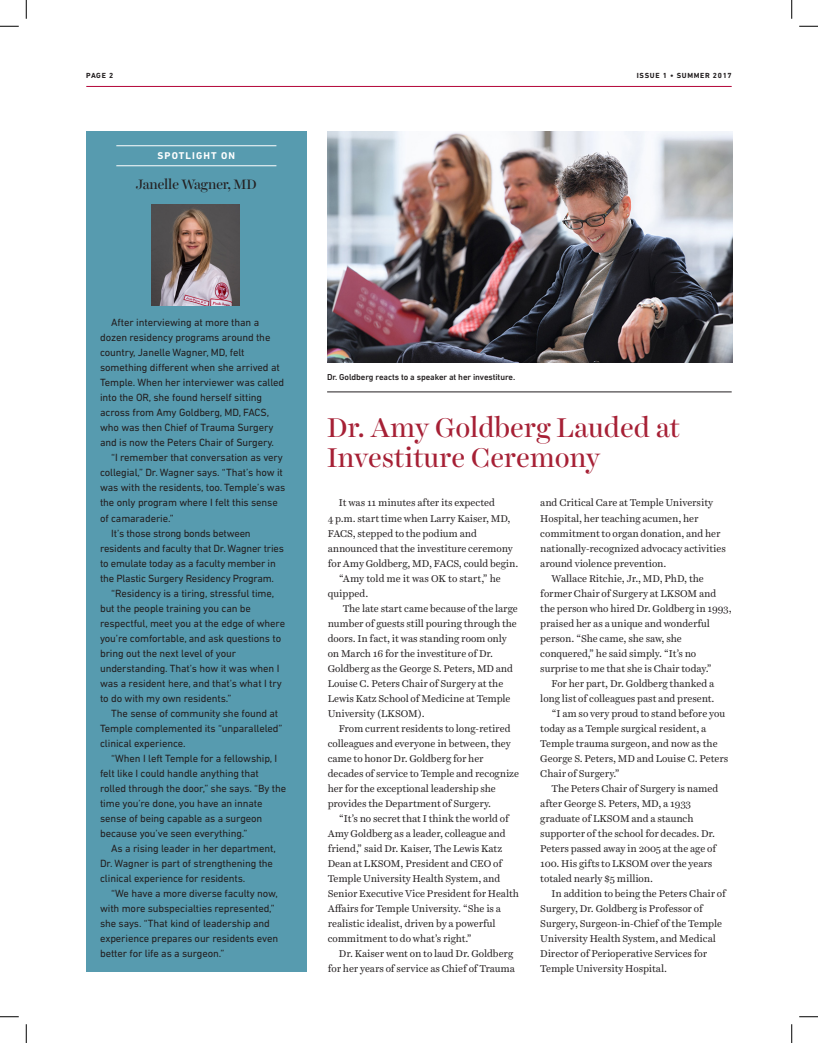
<style>
.page{position:relative;width:818px;height:1043px;background:#fff}
.page>*{position:absolute;margin:0;border:0;box-sizing:border-box;transform-origin:0 0}
.Head__18_20{font:27.5px "Harriet Display";letter-spacing:.01em;color:#a62035}
.Head_k_o__16_20{font:13.75px "Harriet Display";letter-spacing:-.01em;color:#231f20}
.Chair_Title{font:10.62px/15px "DIN Next LT Pro";letter-spacing:-.01em;color:#231f20}
.Body__8_12{font:10px/15px "Harriet Text";letter-spacing:-.01em;color:#231f20}
.t1{font:700 10px "DIN Next LT Pro";letter-spacing:.11em;color:#fff}
.t2{font:500 8.75px "DIN Next LT Pro";letter-spacing:-.01em;color:#231f20}
.t3{font:700 7.5px "DIN Next LT Pro";letter-spacing:.09em;color:#231f20}
</style>
<div class="page">
<img style="left:328px;top:132px;width:404px;height:230px">
<hr style="left:86px;top:86px;width:645px;height:1px;background:#b30437">
<hr style="left:327px;top:392px;width:404px;height:1px;background:#231f20">
<div style="left:86px;top:131px;width:220px;height:840px;background:#579baf"></div>
<hr style="left:116px;top:165px;width:160px;height:1px;background:#fff">
<hr style="left:116px;top:145px;width:160px;height:1px;background:#fff">
<img style="left:151px;top:204px;width:88px;height:102px">
<svg style="left:0;top:25px;width:19px;height:2px"></svg>
<svg style="left:799px;top:25px;width:19px;height:2px"></svg>
<svg style="left:0;top:1016px;width:19px;height:1px"></svg>
<svg style="left:799px;top:1016px;width:19px;height:1px"></svg>
<svg style="left:25px;top:0;width:2px;height:19px"></svg>
<svg style="left:25px;top:1024px;width:2px;height:18px"></svg>
<svg style="left:791px;top:0;width:1px;height:19px"></svg>
<svg style="left:791px;top:1024px;width:1px;height:18px"></svg>
<p class="t3" style="left:86px;top:71px;width:28px">PAGE 2</p>
<p class="t3" style="left:637px;top:71px;width:96px">ISSUE 1 • SUMMER 2017</p>
<p class="t1" style="left:157px;top:150px;width:79px">SPOTLIGHT ON</p>
<p class="Head_k_o__16_20" style="left:136px;top:174px;width:122px">Janelle Wagner, MD</p>
<p class="Chair_Title" style="left:100px;top:315px;width:186px;text-indent:11px">After interviewing at more than a dozen residency programs around the country, Janelle Wagner, MD, felt something different when she arrived at Temple. When her interviewer was called into the OR, she found herself sitting across from Amy Goldberg, MD, FACS, who was then Chief of Trauma Surgery and is now the Peters Chair of Surgery.</p>
<p class="Chair_Title" style="left:100px;top:450px;width:187px;text-indent:11px">“I remember that conversation as very collegial,” Dr. Wagner says. “That’s how it was with the residents, too. Temple’s was the only program where I felt this sense of camaraderie.”</p>
<p class="Chair_Title" style="left:100px;top:525px;width:185px;text-indent:11px">It’s those strong bonds between residents and faculty that Dr. Wagner tries to emulate today as a faculty member in the Plastic Surgery Residency Program.</p>
<p class="Chair_Title" style="left:100px;top:585px;width:186px;text-indent:11px">“Residency is a tiring, stressful time, but the people training you can be respectful, meet you at the edge of where you’re comfortable, and ask questions to bring out the next level of your understanding. That’s how it was when I was a resident here, and that’s what I try to do with my own residents.”</p>
<p class="Chair_Title" style="left:100px;top:705px;width:184px;text-indent:11px">The sense of community she found at<br>Temple complemented its “unparalleled” clinical experience.</p>
<p class="Chair_Title" style="left:100px;top:750px;width:188px;text-indent:11px">“When I left Temple for a fellowship, I felt like I could handle anything that rolled through the door,” she says. “By the time you’re done, you have an innate sense of being capable as a surgeon because you’ve seen everything.”</p>
<p class="Chair_Title" style="left:100px;top:840px;width:177px;text-indent:11px">As a rising leader in her department,<br>Dr. Wagner is part of strengthening the clinical experience for residents.</p>
<p class="Chair_Title" style="left:100px;top:885px;width:180px;text-indent:11px">“We have a more diverse faculty now, with more subspecialties represented,” she says. “That kind of leadership and experience prepares our residents even better for life as a surgeon.”</p>
<p class="t2" style="left:327px;top:372px;width:190px">Dr. Goldberg reacts to a speaker at her investiture.</p>
<p class="Head__18_20" style="left:327px;top:408px;width:355px">Dr. Amy Goldberg Lauded at</p>
<p class="Head__18_20" style="left:327px;top:438px;width:275px">Investiture Ceremony</p>
<p class="Body__8_12" style="left:328px;top:495px;width:192px;text-indent:11px">It was 11 minutes after its expected<br>4 p.m. start time when Larry Kaiser, MD, FACS, stepped to the podium and announced that the investiture ceremony for Amy Goldberg, MD, FACS, could begin.</p>
<p class="Body__8_12" style="left:328px;top:570px;width:175px;text-indent:11px">“Amy told me it was OK to start,” he quipped.</p>
<p class="Body__8_12" style="left:328px;top:600px;width:192px;text-indent:15px">The late start came because of the large number of guests still pouring through the doors. In fact, it was standing room only on March 16 for the investiture of Dr.<br>Goldberg as the George S. Peters, MD and Louise C. Peters Chair of Surgery at the Lewis Katz School of Medicine at Temple University (LKSOM).</p>
<p class="Body__8_12" style="left:328px;top:720px;width:193px;text-indent:11px">From current residents to long-retired colleagues and everyone in between, they came to honor Dr. Goldberg for her decades of service to Temple and recognize her for the exceptional leadership she provides the Department of Surgery.</p>
<p class="Body__8_12" style="left:328px;top:810px;width:193px;text-indent:11px">“It’s no secret that I think the world of Amy Goldberg as a leader, colleague and friend,” said Dr. Kaiser, The Lewis Katz Dean at LKSOM, President and CEO of Temple University Health System, and Senior Executive Vice President for Health Affairs for Temple University. “She is a realistic idealist, driven by a powerful commitment to do what’s right.”</p>
<p class="Body__8_12" style="left:328px;top:945px;width:189px;text-align:right">Dr. Kaiser went on to laud Dr. Goldberg for her years of service as Chief of Trauma</p>
<p class="Body__8_12" style="left:540px;top:495px;width:187px">and Critical Care at Temple University Hospital, her teaching acumen, her commitment to organ donation, and her nationally-recognized advocacy activities around violence prevention.</p>
<p class="Body__8_12" style="left:540px;top:570px;width:193px;text-indent:11px">Wallace Ritchie, Jr., MD, PhD, the former Chair of Surgery at LKSOM and the person who hired Dr. Goldberg in 1993, praised her as a unique and wonderful person. “She came, she saw, she conquered,” he said simply. “It’s no surprise to me that she is Chair today.”</p>
<p class="Body__8_12" style="left:540px;top:675px;width:176px;text-align:right">For her part, Dr. Goldberg thanked a long list of colleagues past and present.</p>
<p class="Body__8_12" style="left:540px;top:705px;width:189px;text-indent:11px">“I am so very proud to stand before you today as a Temple surgical resident, a Temple trauma surgeon, and now as the George S. Peters, MD and Louise C. Peters Chair of Surgery.”</p>
<p class="Body__8_12" style="left:540px;top:780px;width:179px;text-indent:11px">The Peters Chair of Surgery is named after George S. Peters, MD, a 1933 graduate of LKSOM and a staunch supporter of the school for decades. Dr.<br>Peters passed away in 2005 at the age of 100. His gifts to LKSOM over the years totaled nearly $5 million.</p>
<p class="Body__8_12" style="left:540px;top:885px;width:187px;text-indent:11px">In addition to being the Peters Chair of Surgery, Dr. Goldberg is Professor of Surgery, Surgeon-in-Chief of the Temple University Health System, and Medical Director of Perioperative Services for Temple University Hospital.</p>
</div>
